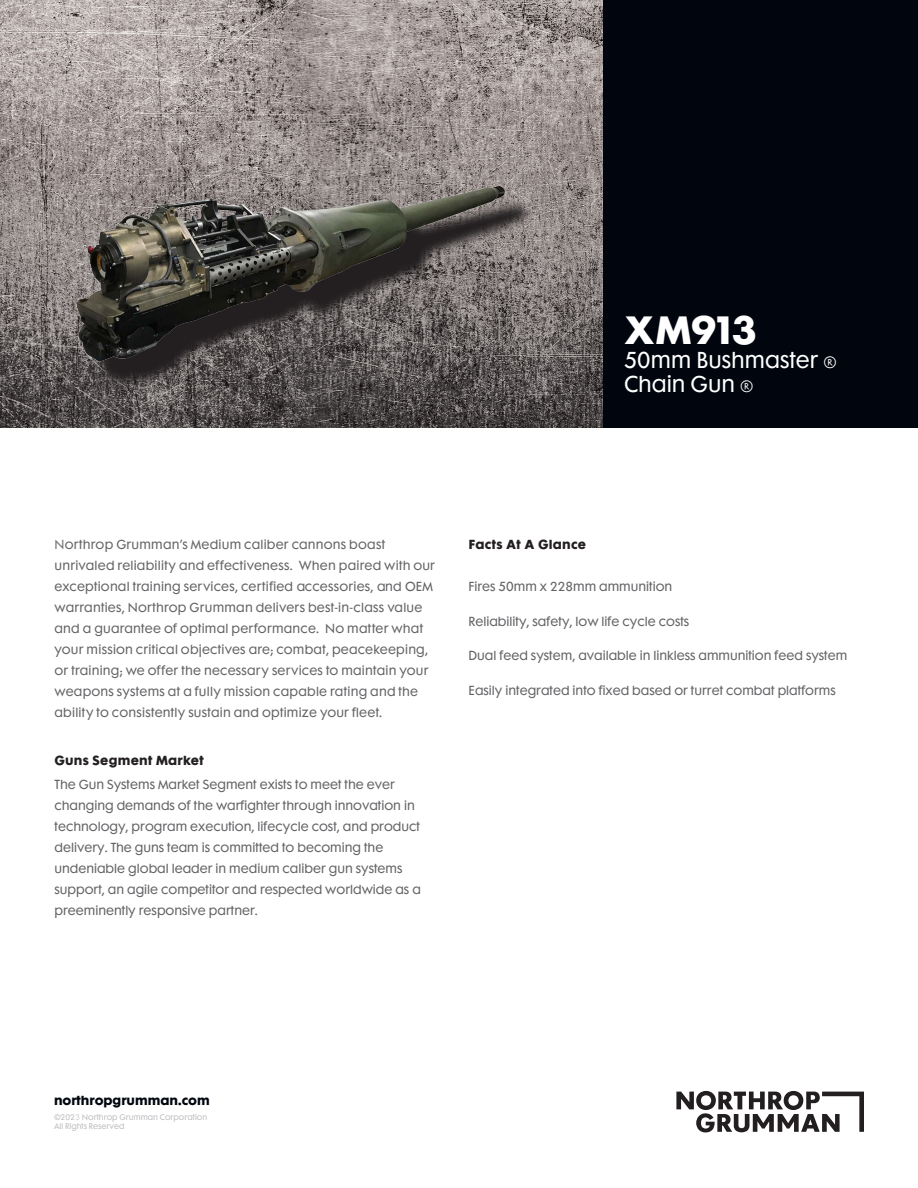
<style>
.page{position:relative;width:918px;height:1188px;background:#fff}
.page>*{position:absolute;margin:0;border:0;box-sizing:border-box;transform-origin:0 0}
.Pg_1_TITLE{font:700 36px "Futura Maxi";color:#fff}
.Pg_1_TITLE-2{font:21px "Futura Maxi";color:#fff}
.t1{font:12px/21px "Futura Maxi";color:#636366}
.t2{font:12px/21px "Futura Maxi";letter-spacing:.02em;color:#636366}
.t3{font:700 12px "Futura Maxi";color:#01060e}
.Pg_1_SIDEBAR_SUBHEAD{font:700 12px "Futura Maxi";letter-spacing:.02em;color:#231f20}
.t4{font:7.5px/9.3px "Futura Maxi";color:#bcbdc0}
.s1{font-weight:300;font-size:15px}
.s2{color:#727376}
.s3{font-weight:700;color:#231f20}
.s4{font-family:"Futura Maxi Std";font-weight:300}
</style>
<div class="page">
<svg style="left:676px;top:1091px;width:188px;height:41px"></svg>
<img style="left:0;top:0;width:604px;height:428px">
<div style="left:604px;top:0;width:314px;height:428px;background:#01060e"></div>
<svg style="left:88px;top:380px;width:447px;height:11px;background:#555050"></svg>
<img style="left:19px;top:177px;width:536px;height:203px">
<p class="Pg_1_TITLE" style="left:624px;top:310px;width:134px">XM913</p>
<p class="Pg_1_TITLE-2" style="left:624px;top:342px;width:214px">50mm Bushmaster <span class="s1">®</span></p>
<p class="Pg_1_TITLE-2" style="left:624px;top:366px;width:131px">Chain Gun <span class="s1">®</span></p>
<p class="t2" style="left:55px;top:533px;width:382px"><span class="s2">N</span>orthrop Grumman’s Medium caliber cannons boast unrivaled reliability and effectiveness. When paired with our exceptional training services, certified accessories, and OEM warranties, Northrop Grumman delivers best-in-class value and a guarantee of optimal performance. No matter what your mission critical objectives are; combat, peacekeeping, or training; we offer the necessary services to maintain your weapons systems at a fully mission capable rating and the ability to consistently sustain and optimize your fleet.</p>
<p class="t1" style="left:55px;top:748px;width:342px;line-height:23.7px"><span class="s3">Guns Segment Market<br></span>The Gun Systems Market Segment exists to meet the ever</p>
<p class="t1" style="left:55px;top:794px;width:368px">changing demands of the warfighter through innovation in technology, program execution, lifecycle cost, and product delivery. The guns team is committed to becoming the undeniable global leader in medium caliber gun systems support, an agile competitor and respected worldwide as a preeminently responsive partner.</p>
<p class="Pg_1_SIDEBAR_SUBHEAD" style="left:469px;top:538px;width:119px">Facts At A Glance</p>
<p class="t1" style="left:469px;top:575px;width:205px">Fires 50mm x 228mm ammunition</p>
<p class="t1" style="left:469px;top:610px;width:222px">Reliability, safety, low life cycle costs</p>
<p class="t1" style="left:469px;top:644px;width:380px">Dual feed system, available in linkless ammunition feed system</p>
<p class="t1" style="left:469px;top:679px;width:369px">Easily integrated into fixed based or turret combat platforms</p>
<p class="t3" style="left:54px;top:1094px;width:157px">northropgrumman.com</p>
<p class="t4" style="left:54px;top:1112px;width:155px">©202<span class="s4">3</span> Northrop Grumman Corporation<br>All Rights Reserved</p>
</div>
